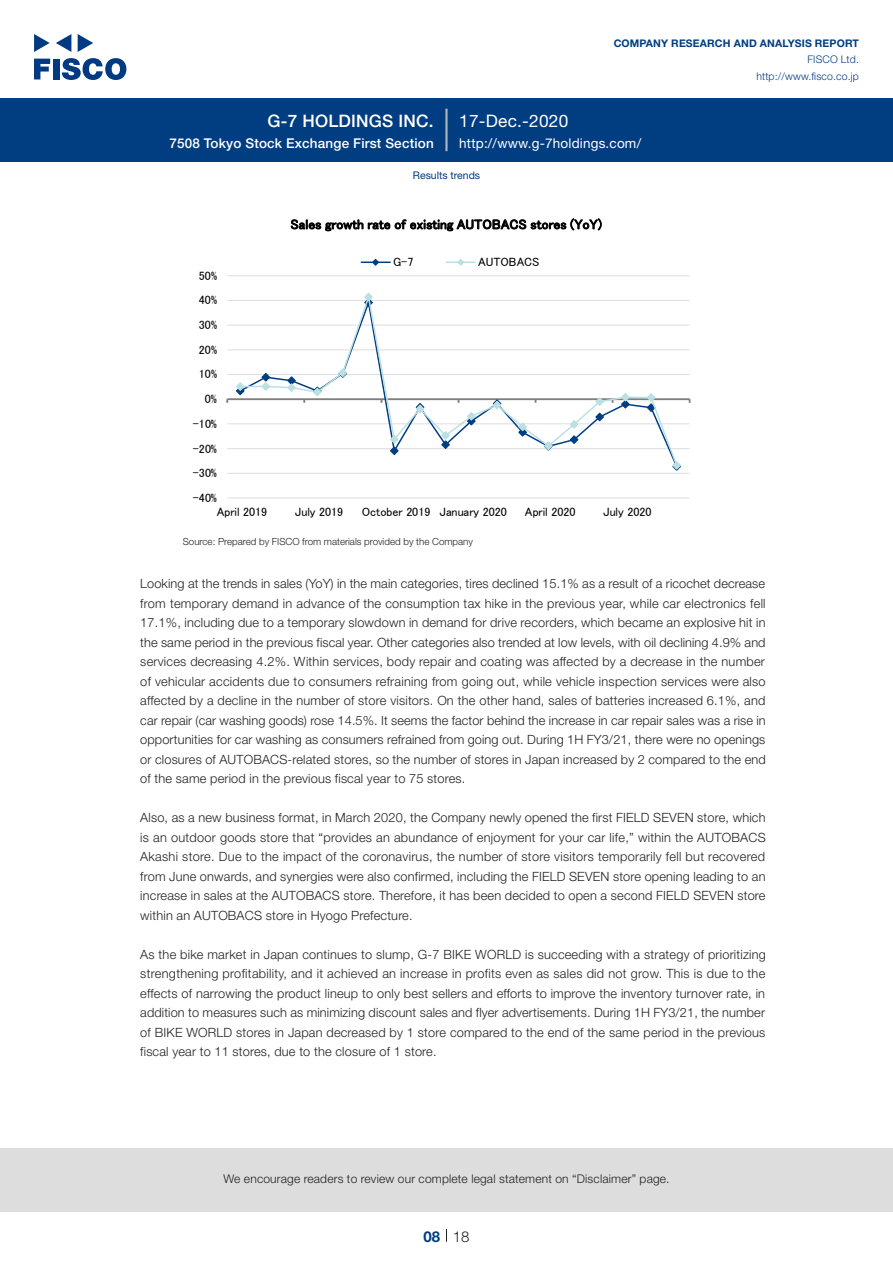
<style>
.page{position:relative;width:893px;height:1263px;background:#fff}
.page>*{position:absolute;margin:0;border:0;box-sizing:border-box;transform-origin:0 0}
.t1{font:500 17.25px "Helvetica Neue LT Std";letter-spacing:.015em;color:#fff}
.t2{font:17.25px "Helvetica Neue LT Std";letter-spacing:.015em;color:#fff}
.t3{font:300 15px "Helvetica Neue LT Std";color:#231f20}
.t4{font:700 15px "Helvetica Neue LT Std";color:#003d81}
.t5{font:13.5px "MS P Gothic";letter-spacing:.01em;color:#000}
.t6{font:500 13.5px "Helvetica Neue LT Std";letter-spacing:.015em;color:#fff}
.t7{font:13.5px "Helvetica Neue LT Std";letter-spacing:.015em;color:#fff}
.t8{font:300 12.75px/19.5px "Helvetica Neue LT Std";letter-spacing:.015em;color:#231f20;text-align:justify}
.t9{font:12.15px "MS P Gothic";letter-spacing:-.005em;color:#000}
.t10{font:300 12px "Helvetica Neue LT Std";letter-spacing:.015em;color:#231f20}
.t11{font:12px "MS P Gothic";letter-spacing:-.005em;color:#000}
.t12{font:700 10.5px "Helvetica Neue LT Std";letter-spacing:.015em;color:#003d81}
.t13{font:300 10.5px/16.5px "Helvetica Neue LT Std";letter-spacing:.015em;color:#003d81;text-align:right}
.t14{font:10.5px "Helvetica Neue LT Std";color:#003d81}
.t15{font:300 9.75px "Helvetica Neue LT Std";color:#231f20}
</style>
<div class="page">
<div style="left:0;top:1148px;width:893px;height:64px;background:#ddd"></div>
<svg style="left:34px;top:59px;width:16px;height:20px"></svg>
<div style="left:53px;top:59px;width:6px;height:20px;background:#003a83"></div>
<svg style="left:62px;top:58px;width:64px;height:22px"></svg>
<svg style="left:34px;top:34px;width:16px;height:18px"></svg>
<svg style="left:78px;top:34px;width:15px;height:18px"></svg>
<svg style="left:56px;top:34px;width:15px;height:18px"></svg>
<div style="left:0;top:98px;width:893px;height:64px;background:#003d81"></div>
<hr style="left:445px;top:109px;width:3px;height:42px;background:#b5b5b6">
<svg style="left:446px;top:1229px;width:1px;height:13px"></svg>
<hr style="left:227px;top:498px;width:463px;height:1px;background:#ddd">
<hr style="left:227px;top:473px;width:463px;height:1px;background:#ddd">
<hr style="left:227px;top:448px;width:463px;height:1px;background:#ddd">
<hr style="left:227px;top:423px;width:463px;height:1px;background:#ddd">
<hr style="left:227px;top:374px;width:463px;height:1px;background:#ddd">
<hr style="left:227px;top:349px;width:463px;height:1px;background:#ddd">
<hr style="left:227px;top:325px;width:463px;height:1px;background:#ddd">
<hr style="left:227px;top:300px;width:463px;height:1px;background:#ddd">
<hr style="left:227px;top:275px;width:463px;height:1px;background:#ddd">
<hr style="left:227px;top:398px;width:463px;height:2px;background:#808080">
<svg style="left:239px;top:308px;width:440px;height:152px"></svg>
<svg style="left:236px;top:381px;width:10px;height:15px"></svg>
<svg style="left:260px;top:372px;width:11px;height:20px"></svg>
<svg style="left:286px;top:375px;width:11px;height:18px"></svg>
<svg style="left:312px;top:385px;width:11px;height:12px"></svg>
<svg style="left:337px;top:367px;width:11px;height:12px"></svg>
<svg style="left:364px;top:292px;width:9px;height:16px"></svg>
<svg style="left:389px;top:434px;width:11px;height:22px"></svg>
<svg style="left:415px;top:402px;width:10px;height:12px"></svg>
<svg style="left:440px;top:430px;width:11px;height:20px"></svg>
<svg style="left:466px;top:411px;width:11px;height:15px"></svg>
<svg style="left:492px;top:398px;width:10px;height:12px"></svg>
<svg style="left:517px;top:421px;width:11px;height:17px"></svg>
<svg style="left:543px;top:441px;width:11px;height:11px"></svg>
<svg style="left:569px;top:419px;width:10px;height:26px"></svg>
<svg style="left:594px;top:396px;width:11px;height:26px"></svg>
<svg style="left:620px;top:392px;width:11px;height:18px"></svg>
<svg style="left:646px;top:392px;width:10px;height:21px"></svg>
<svg style="left:672px;top:460px;width:9px;height:11px"></svg>
<svg style="left:361px;top:259px;width:29px;height:7px"></svg>
<svg style="left:446px;top:259px;width:29px;height:7px"></svg>
<h1 class="t1" style="left:267px;top:110px;width:168px">G-7 HOLDINGS INC.</h1>
<p class="t6" style="left:169px;top:135px;width:266px">7508 Tokyo Stock Exchange First Section</p>
<h1 class="t2" style="left:459px;top:110px;width:111px">17-Dec.-2020</h1>
<p class="t12" style="left:614px;top:37px;width:247px">COMPANY RESEARCH AND ANALYSIS REPORT</p>
<p class="t13" style="left:756px;top:51px;width:104px">FISCO Ltd. http://www.fisco.co j p.</p>
<p class="t7" style="left:459px;top:135px;width:183px">http://www g. -7holdings.com/</p>
<p class="t14" style="left:413px;top:169px;width:69px">Results trends</p>
<p class="t9" style="left:199px;top:269px;width:20px">50%</p>
<p class="t11" style="left:199px;top:294px;width:20px">40%</p>
<p class="t11" style="left:199px;top:319px;width:20px">30%</p>
<p class="t11" style="left:199px;top:343px;width:20px">20%</p>
<p class="t11" style="left:199px;top:368px;width:20px">10%</p>
<p class="t9" style="left:205px;top:393px;width:13px">0%</p>
<p class="t11" style="left:193px;top:418px;width:26px">-10%</p>
<p class="t11" style="left:193px;top:442px;width:26px">-20%</p>
<p class="t11" style="left:193px;top:467px;width:26px">-30%</p>
<p class="t11" style="left:193px;top:492px;width:26px">-40%</p>
<p class="t9" style="left:217px;top:505px;width:52px">April 2019</p>
<p class="t5" style="left:290px;top:217px;width:313px">Sales growth rate of existing AUTOBACS stores (YoY(</p>
<p class="t11" style="left:478px;top:255px;width:63px">AUTOBACS</p>
<p class="t11" style="left:393px;top:255px;width:22px">G-7</p>
<p class="t9" style="left:295px;top:505px;width:50px">July 2019</p>
<p class="t9" style="left:362px;top:505px;width:70px">October 2019</p>
<p class="t9" style="left:439px;top:505px;width:69px">January 2020</p>
<p class="t9" style="left:525px;top:505px;width:52px">April 2020</p>
<p class="t9" style="left:603px;top:505px;width:50px">July 2020</p>
<p class="t15" style="left:183px;top:536px;width:292px">Source: Prepared by FISCO from materials provided by the Company</p>
<p class="t8" style="left:140px;top:574px;width:627px">Looking at the trends in sales (YoY) in the main categories, tires declined 15.1% as a result of a ricochet decrease from temporary demand in advance of the consumption tax hike in the previous year, while car electronics fell 17.1%, including due to a temporary slowdown in demand for drive recorders, which became an explosive hit in the same period in the previous fiscal year. Other categories also trended at low levels, with oil declining 4.9% and services decreasing 4.2%. Within services, body repair and coating was affected by a decrease in the number of vehicular accidents due to consumers refraining from going out, while vehicle inspection services were also affected by a decline in the number of store visitors. On the other hand, sales of batteries increased 6.1%, and car repair (car washing goods) rose 14.5%. It seems the factor behind the increase in car repair sales was a rise in opportunities for car washing as consumers refrained from going out. During H1 FY3/21, there were no openings or closures of AUTOBACS-related stores, so the number of stores in Japan increased by 2 compared to the end of the same period in the previous fiscal year to 75 stores.</p>
<p class="t8" style="left:140px;top:808px;width:627px">Also, as a new business format in, March 2020, the Company newly opened the first FIELD SEVEN store, which is an outdoor goods store that “provides an abundance of enjoyment for your car life,” within the AUTOBACS Akashi store. Due to the impact of the coronavirus, the number of store visitors temporarily fell but recovered from June onwards, and synergies were also confirmed, including the FIELD SEVEN store opening leading to an increase in sales at the AUTOBACS store. Therefore it, has been decided to open a second FIELD SEVEN store within an AUTOBACS store in Hyogo Prefecture.</p>
<p class="t8" style="left:140px;top:944px;width:627px">As the bike market in Japan continues to slump G, -7 BIKE WORLD is succeeding with a strategy of prioritizing strengthening profitability, and it achieved an increase in profits even as sales did not grow. This is due to the effects of narrowing the product lineup to only best sellers and efforts to improve the inventory turnover rate in, addition to measures such as minimizing discount sales and flyer advertisements. During H1 FY3/21, the number of BIKE WORLD stores in Japan decreased by 1 store compared to the end of the same period in the previous fiscal year to 11 stores, due to the closure of 1 store.</p>
<p class="t10" style="left:223px;top:1171px;width:448px">We encourage readers to review our complete legal statement on “Disclaimer” page.</p>
<p class="t4" style="left:423px;top:1227px;width:18px">08</p>
<p class="t3" style="left:453px;top:1227px;width:18px">18</p>
</div>
